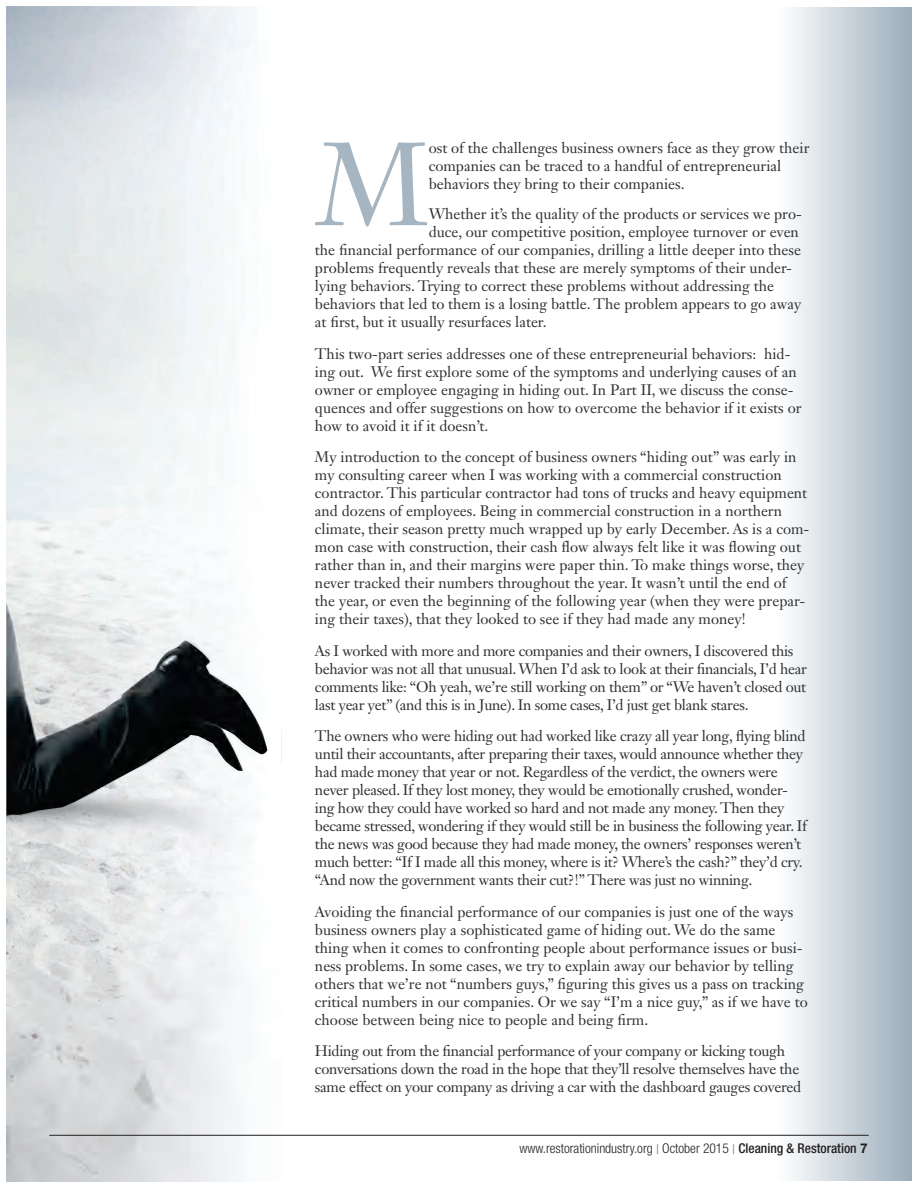
<style>
.page{position:relative;width:918px;height:1188px;background:#fff}
.page>*{position:absolute;margin:0;border:0;box-sizing:border-box;transform-origin:0 0}
.t1{font:115.95px "Janson Text LT Std";color:#a5b5c1}
.t2{font:15px/18px "Janson Text LT Std";color:#303032}
.t3{font:15px/18px "Janson Text LT Std";letter-spacing:-.02em;color:#303032}
.t4{font:300 condensed 13.5px "Helvetica Neue LT Std";color:#231f20}
.s1{color:#67686b}
.s2{font-weight:500}
.s3{font-weight:700;font-stretch:normal}
</style>
<div class="page">
<div style="left:773px;top:8px;width:138px;height:1172px;background:linear-gradient(to right,#fff,#9daebb)"></div>
<img style="left:7px;top:605px;width:275px;height:211px">
<hr style="left:49px;top:1135px;width:820px;height:1px;background:#231f20">
<h1 class="t1" style="left:317px;top:135px;width:113px">M</h1>
<p class="t2" style="left:429px;top:140px;width:382px">ost of the challenges business owners face as they grow their companies can be traced to a handful of entrepreneurial behaviors they bring to their companies.</p>
<p class="t2" style="left:429px;top:206px;width:375px">Whether it’s the quality of the products or services we pro-</p>
<p class="t2" style="left:429px;top:224px;width:372px">duce, our competitive position, employee turnover or even</p>
<p class="t2" style="left:315px;top:242px;width:488px">the financial performance of our companies, drilling a little deeper into these</p>
<p class="t2" style="left:315px;top:260px;width:479px">problems frequently reveals that these are merely symptoms of their under-</p>
<p class="t2" style="left:315px;top:278px;width:461px">lying behaviors. Trying to correct these problems without addressing the</p>
<p class="t2" style="left:315px;top:296px;width:488px">behaviors that led to them is a losing battle. The problem appears to go away</p>
<p class="t2" style="left:315px;top:314px;width:233px">at first, but it usually resurfaces later.</p>
<p class="t2" style="left:315px;top:346px;width:488px">This two-part series addresses one of these entrepreneurial behaviors: hid&shy;ing out. We first explore some of the symptoms and underlying causes of an owner or employee engaging in hiding out. In Part II, we discuss the conse&shy;quences and offer suggestions on how to overcome the behavior if it exists or how to avoid it if it doesn’t.</p>
<p class="t2" style="left:315px;top:449px;width:496px">My introduction to the concept of business owners “hiding out” was early in my consulting career when I was working with a commercial construction contractor. This particular contractor had tons of trucks and heavy equipment and dozens of employees. Being in commercial construction in a northern climate, their season pretty much wrapped up by early December. As is a com&shy;mon case with construction, their cash flow always felt like it was flowing out rather than in, and their margins were paper thin. To make things worse, they never tracked their numbers throughout the year. It wasn’t until the end of the year, or even the beginning of the following year (when they were prepar&shy;ing their taxes), that they looked to see if they had made any money!</p>
<p class="t3" style="left:315px;top:643px;width:493px">As I worked with more and more companies and their owners, I discovered this behavior was not all that unusual. When I’d ask to look at their financials, I’d hear comments like: “Oh yeah, we’re still working on them” or “We haven’t closed out last year yet” (and this is in June). In some cases, I’d just get blank stares.</p>
<p class="t3" style="left:315px;top:728px;width:493px">The owners who were hiding out had worked like crazy all year long, flying blind until their accountants, after preparing their taxes, would announce whether they had made money that year or not. Regardless of the verdict, the owners were never pleased. If they lost money, they would be emotionally crushed, wonder&shy;ing how they could have worked so hard and not made any money. Then they became stressed, wondering if they would still be in business the following year. If the news was good because they had made money, the owners’ responses weren’t much better: “If I made all this money, where is it? Where’s the cash?” they’d cry. “And now the government wants their cut?!” There was just no winning.</p>
<p class="t2" style="left:315px;top:904px;width:494px">Avoiding the financial performance of our companies is just one of the ways business owners play a sophisticated game of hiding out. We do the same thing when it comes to confronting people about performance issues or busi&shy;ness problems. In some cases, we try to explain away our behavior by telling others that we’re not “numbers guys,” figuring this gives us a pass on tracking critical numbers in our companies. Or we say “I’m a nice guy,” as if we have to choose between being nice to people and being firm.</p>
<p class="t3" style="left:315px;top:1043px;width:488px">Hiding out from the financial performance of your company or kicking tough conversations down the road in the hope that they’ll resolve themselves have the same effect on your company as driving a car with the dashboard gauges covered</p>
<p class="t4" style="left:519px;top:1143px;width:350px">www.restorationindustry.org <span class="s1">|</span> October 2015 <span class="s1">|</span> <span class="s2">Cleaning &amp; Restoration</span> <span class="s3">7</span></p>
</div>
